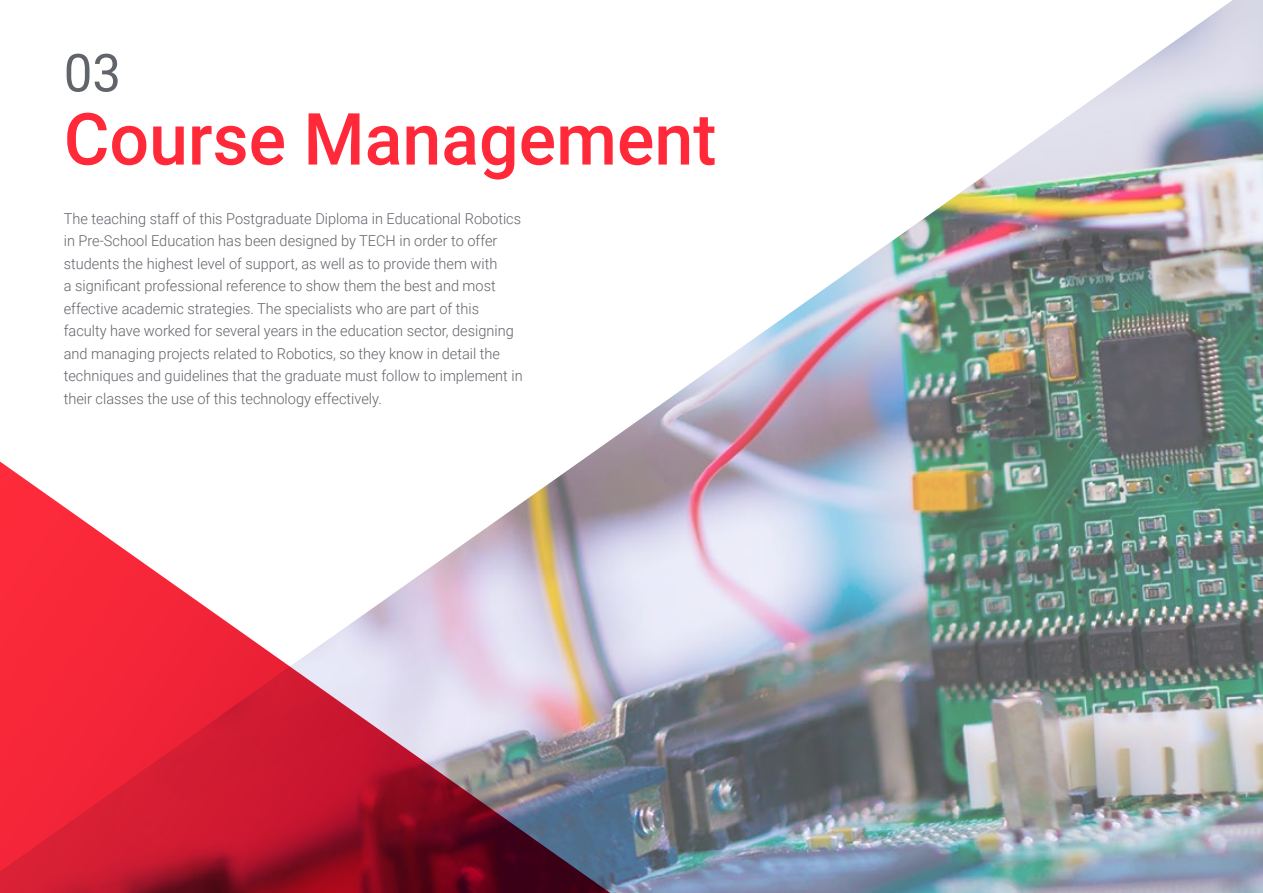
<style>
.page{position:relative;width:1263px;height:893px;background:#fff}
.page>*{position:absolute;margin:0;border:0;box-sizing:border-box;transform-origin:0 0}
.t1{font:500 72px "Roboto";color:#ff293a}
.t2{font:52.5px "Roboto";color:#61646a}
.t3{font:300 15px/22.5px "Roboto";color:#61646a}
</style>
<div class="page">
<img style="left:602px;top:0;width:661px;height:893px">
<svg style="left:0;top:446px;width:640px;height:447px"></svg>
<h2 class="t2" style="left:64px;top:36px;width:59px">03</h2>
<h1 class="t1" style="left:64px;top:89px;width:654px">Course Management</h1>
<p class="t3" style="left:64px;top:207px;width:460px">The teaching staff of this Postgraduate Diploma in Educational Robotics in Pre-School Education has been designed by TECH in order to offer students the highest level of support, as well as to provide them with<br>a significant professional reference to show them the best and most effective academic strategies. The specialists who are part of this faculty have worked for several years in the education sector, designing and managing projects related to Robotics, so they know in detail the techniques and guidelines that the graduate must follow to implement in their classes the use of this technology effectively.</p>
</div>
